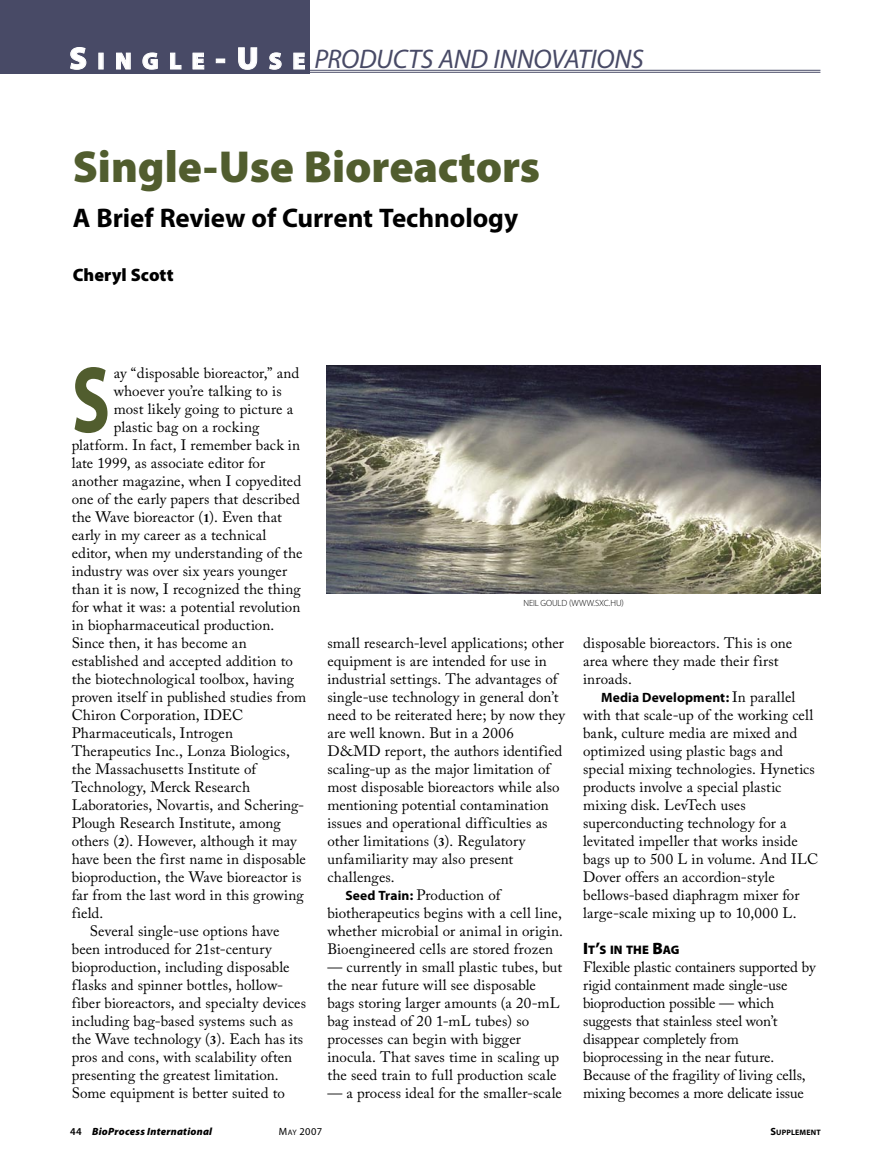
<style>
.page{position:relative;width:891px;height:1168px;background:#fff}
.page>*{position:absolute;margin:0;border:0;box-sizing:border-box;transform-origin:0 0}
.t1{font:700 95.1px "Myriad Pro";color:#515d2e;scale:.75 1}
.t2{font:900 45px "Myriad Pro";letter-spacing:-.005em;color:#515d2e}
.t3{font:italic 27px "Myriad Pro";letter-spacing:-.01em;color:#484a66}
.t4{font:700 27px "Myriad Pro";letter-spacing:-.005em;color:#000}
.t5{font:900 18px "Myriad Pro";color:#000}
.t6{font:15px/18px "Adobe Caslon Pro";letter-spacing:.005em;color:#000}
.t7{font:700 13.5px "Myriad Pro";letter-spacing:.01em;color:#000}
.t8{font:900 12.3px "Myriad Pro";letter-spacing:.005em;color:#000}
.t9{font:italic 900 10.5px "Myriad Pro";letter-spacing:.02em;color:#000}
.t10{font:10.5px "Myriad Pro";color:#000}
.t11{font:300 9px "Myriad Pro";letter-spacing:-.01em;color:#000}
.t12{font:700 7.8px "Myriad Pro";letter-spacing:.02em;color:#000}
.s1{font-weight:900;font-style:normal;font-size:31.5px;color:#fff}
.s2{font-weight:900;font-style:normal;font-size:23.7px;color:#fff}
.s3{font-weight:700;font-size:12px}
.s4{font-family:"Myriad Pro";font-weight:700;font-size:13.5px}
.s5{font-family:"Adobe Caslon Pro";font-weight:400;font-size:15px}
.s6{font-size:16.5px}
.s7{font-weight:600;font-style:normal}
.s8{font-size:7.8px}
.s9{font-size:10.5px}
</style>
<div class="page">
<div style="left:0;top:0;width:310px;height:74px;background:#484a66"></div>
<svg style="left:70px;top:47px;width:17px;height:23px"></svg>
<svg style="left:116px;top:52px;width:15px;height:18px"></svg>
<svg style="left:142px;top:52px;width:16px;height:18px"></svg>
<svg style="left:170px;top:52px;width:12px;height:18px"></svg>
<svg style="left:192px;top:52px;width:13px;height:18px"></svg>
<svg style="left:216px;top:59px;width:9px;height:4px"></svg>
<svg style="left:238px;top:47px;width:19px;height:23px"></svg>
<svg style="left:269px;top:52px;width:13px;height:18px"></svg>
<svg style="left:293px;top:52px;width:12px;height:18px"></svg>
<hr style="left:309px;top:70px;width:511px;height:1px;background:#484a66">
<hr style="left:309px;top:72px;width:511px;height:1px;background:#484a66">
<img style="left:326px;top:365px;width:494px;height:228px">
<h3 class="t3" style="left:69px;top:45px;width:576px"><span class="s1">S</span> <span class="s2">I N G L E</span> <span class="s1">- U</span> <span class="s2">S E</span> PRODUCTS AND INNOVATIONS</h3>
<h2 class="t2" style="left:73px;top:141px;width:469px">Single-Use Bioreactors</h2>
<h3 class="t4" style="left:73px;top:203px;width:447px">A Brief Review of Current Technology</h3>
<p class="t5" style="left:73px;top:265px;width:102px">Cheryl Scott</p>
<h1 class="t1" style="left:72px;top:347px;width:53px">S</h1>
<p class="t6" style="left:114px;top:364px;width:187px">ay “disposable bioreactor,” and</p>
<p class="t6" style="left:114px;top:382px;width:169px">whoever you’re talking to is</p>
<p class="t6" style="left:114px;top:400px;width:181px">most likely going to picture a</p>
<p class="t6" style="left:114px;top:418px;width:147px">plastic bag on a rocking</p>
<p class="t6" style="left:72px;top:436px;width:230px">platform. In fact, I remember back in</p>
<p class="t6" style="left:72px;top:454px;width:195px">late 1999, as associate editor for</p>
<p class="t6" style="left:72px;top:472px;width:231px">another magazine, when I copyedited</p>
<p class="t6" style="left:72px;top:490px;width:230px">one of the early papers that described</p>
<p class="t6" style="left:72px;top:508px;width:212px">the Wave bioreactor (<span class="s3">1</span>). Even that</p>
<p class="t6" style="left:72px;top:526px;width:196px">early in my career as a technical</p>
<p class="t6" style="left:72px;top:544px;width:232px">editor, when my understanding of the</p>
<p class="t6" style="left:72px;top:562px;width:217px">industry was over six years younger</p>
<p class="t6" style="left:72px;top:580px;width:231px">than it is now, I recognized the thing</p>
<p class="t6" style="left:72px;top:598px;width:230px">for what it was: a potential revolution</p>
<p class="t6" style="left:72px;top:616px;width:204px">in biopharmaceutical production.</p>
<p class="t6" style="left:72px;top:634px;width:176px">Since then, it has become an</p>
<p class="t6" style="left:72px;top:652px;width:223px">established and accepted addition to</p>
<p class="t6" style="left:72px;top:670px;width:224px">the biotechnological toolbox, having</p>
<p class="t6" style="left:72px;top:688px;width:236px">proven itself in published studies from</p>
<p class="t6" style="left:72px;top:706px;width:173px">Chiron Corporation, IDEC</p>
<p class="t6" style="left:72px;top:724px;width:163px">Pharmaceuticals, Introgen</p>
<p class="t6" style="left:72px;top:742px;width:220px">Therapeutics Inc., Lonza Biologics,</p>
<p class="t6" style="left:72px;top:760px;width:186px">the Massachusetts Institute of</p>
<p class="t6" style="left:72px;top:778px;width:180px">Technology, Merck Research</p>
<p class="t6" style="left:72px;top:796px;width:234px">Laboratories, Novartis, and Schering-</p>
<p class="t6" style="left:72px;top:814px;width:211px">Plough Research Institute, among</p>
<p class="t6" style="left:72px;top:832px;width:227px">others (<span class="s3">2</span>). However, although it may</p>
<p class="t6" style="left:72px;top:850px;width:236px">have been the first name in disposable</p>
<p class="t6" style="left:72px;top:868px;width:231px">bioproduction, the Wave bioreactor is</p>
<p class="t6" style="left:72px;top:886px;width:234px">far from the last word in this growing</p>
<p class="t6" style="left:72px;top:904px;width:33px">field.</p>
<p class="t6" style="left:90px;top:922px;width:191px">Several single-use options have</p>
<p class="t6" style="left:72px;top:940px;width:202px">been introduced for 21st-century</p>
<p class="t6" style="left:72px;top:958px;width:219px">bioproduction, including disposable</p>
<p class="t6" style="left:72px;top:976px;width:213px">flasks and spinner bottles, hollow-</p>
<p class="t6" style="left:72px;top:994px;width:236px">fiber bioreactors, and specialty devices</p>
<p class="t6" style="left:72px;top:1012px;width:223px">including bag-based systems such as</p>
<p class="t6" style="left:72px;top:1030px;width:233px">the Wave technology (<span class="s3">3</span>). Each has its</p>
<p class="t6" style="left:72px;top:1048px;width:222px">pros and cons, with scalability often</p>
<p class="t6" style="left:72px;top:1066px;width:209px">presenting the greatest limitation.</p>
<p class="t6" style="left:72px;top:1084px;width:215px">Some equipment is better suited to</p>
<p class="t11" style="left:523px;top:598px;width:102px">NEIL GOULD (WWW.SXC.HU)</p>
<p class="t6" style="left:327px;top:634px;width:238px">small research-level applications; other</p>
<p class="t6" style="left:327px;top:652px;width:221px">equipment is are intended for use in</p>
<p class="t6" style="left:327px;top:670px;width:232px">industrial settings. The advantages of</p>
<p class="t6" style="left:327px;top:688px;width:233px">single-use technology in general don’t</p>
<p class="t6" style="left:327px;top:706px;width:239px">need to be reiterated here; by now they</p>
<p class="t6" style="left:327px;top:724px;width:188px">are well known. But in a 2006</p>
<p class="t6" style="left:327px;top:742px;width:236px">D&amp;MD report, the authors identified</p>
<p class="t6" style="left:327px;top:760px;width:224px">scaling-up as the major limitation of</p>
<p class="t6" style="left:327px;top:778px;width:234px">most disposable bioreactors while also</p>
<p class="t6" style="left:327px;top:796px;width:223px">mentioning potential contamination</p>
<p class="t6" style="left:327px;top:814px;width:222px">issues and operational difficulties as</p>
<p class="t6" style="left:327px;top:832px;width:199px">other limitations (<span class="s3">3</span>). Regulatory</p>
<p class="t6" style="left:327px;top:850px;width:188px">unfamiliarity may also present</p>
<p class="t6" style="left:327px;top:868px;width:69px">challenges.</p>
<p class="t6" style="left:345px;top:886px;width:156px"><span class="s4">Seed Train:</span> Production of</p>
<p class="t6" style="left:327px;top:904px;width:236px">biotherapeutics begins with a cell line,</p>
<p class="t6" style="left:327px;top:922px;width:237px">whether microbial or animal in origin.</p>
<p class="t6" style="left:327px;top:940px;width:227px">Bioengineered cells are stored frozen</p>
<p class="t6" style="left:327px;top:958px;width:236px">— currently in small plastic tubes, but the near future will see disposable bags storing larger amounts (a 20-mL bag instead of 20 1-mL tubes) so processes can begin with bigger inocula. That saves time in scaling up the seed train to full production scale</p>
<p class="t6" style="left:327px;top:1084px;width:236px">— a process ideal for the smaller-scale</p>
<p class="t6" style="left:583px;top:634px;width:211px">disposable bioreactors. This is one area where they made their first inroads.</p>
<p class="t7" style="left:601px;top:690px;width:196px">Media Development: <span class="s5">In parallel</span></p>
<p class="t6" style="left:583px;top:706px;width:237px">with that scale-up of the working cell bank, culture media are mixed and optimized using plastic bags and special mixing technologies. Hynetics products involve a special plastic mixing disk. LevTech uses superconducting technology for a levitated impeller that works inside bags up to 500 L in volume. And ILC Dover offers an accordion-style bellows-based diaphragm mixer for large-scale mixing up to 10,000 L.</p>
<p class="t8" style="left:583px;top:943px;width:98px"><span class="s6">I</span>T<span class="s6">’</span>S IN THE <span class="s6">B</span>AG</p>
<p class="t6" style="left:583px;top:958px;width:234px">Flexible plastic containers supported by rigid containment made single-use bioproduction possible — which suggests that stainless steel won’t disappear completely from bioprocessing in the near future.<br>Because of the fragility of living cells, mixing becomes a more delicate issue</p>
<p class="t9" style="left:70px;top:1125px;width:143px"><span class="s7">44</span> BioProcess International</p>
<p class="t10" style="left:279px;top:1126px;width:45px">M<span class="s8">AY</span> 2007</p>
<p class="t12" style="left:770px;top:1128px;width:52px"><span class="s9">S</span>UPPLEMENT</p>
</div>
